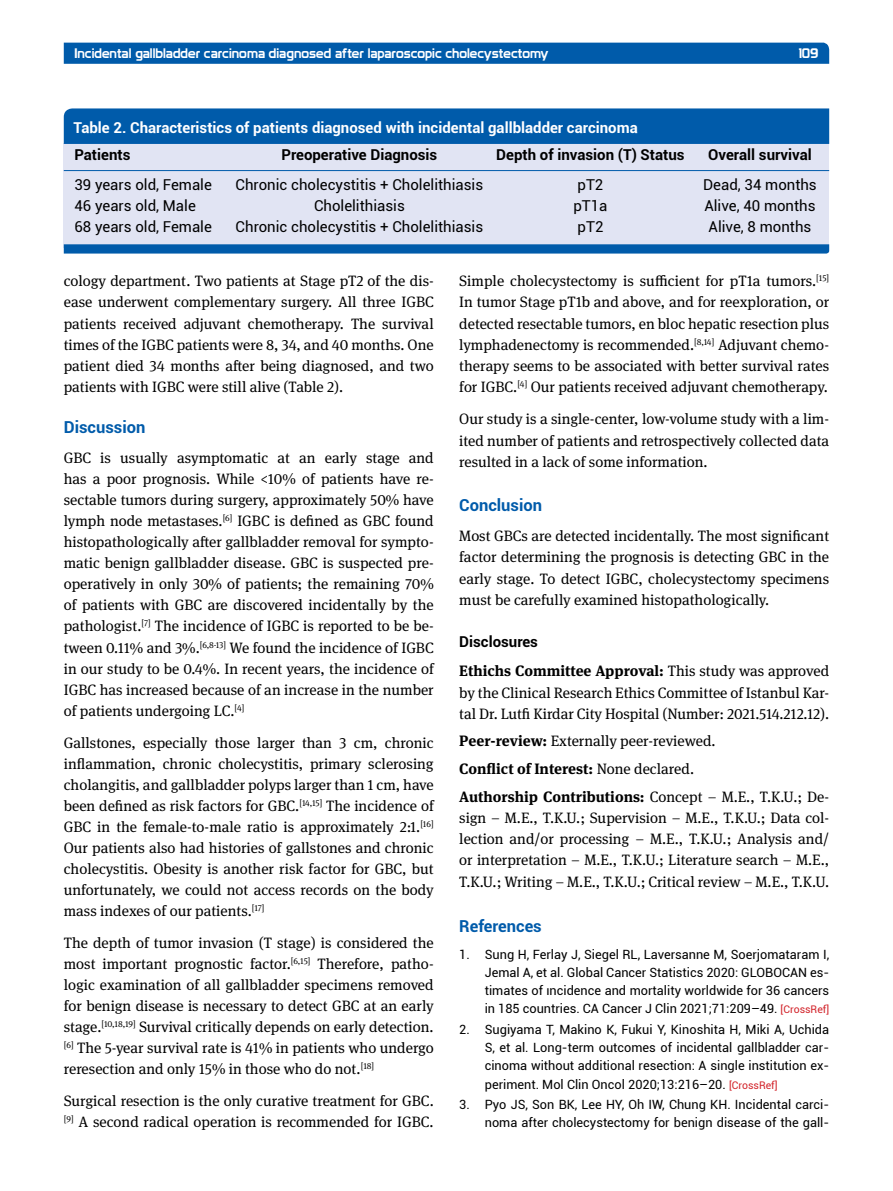
<style>
.page{position:relative;width:893px;height:1191px;background:#fff}
.page>*{position:absolute;margin:0;border:0;box-sizing:border-box;transform-origin:0 0}
.t1{font:700 16.5px "Roboto";color:#005baa}
.t2{font:15px/21px "DG Meta Serif Science";color:#000;text-align:justify}
.t3{font:15px "Roboto";color:#000}
.t4{font:700 15px "Roboto";color:#000}
.t5{font:700 15px "Roboto";color:#fff}
.t6{font:13.5px "Prototype";color:#fff}
.t7{font:12.75px/18.3px "Roboto";color:#000;text-align:justify}
.s1{font-weight:700}
.s2{font-size:10.5px;color:#d2232a}
</style>
<div class="page">
<div style="left:64px;top:43px;width:765px;height:21px;background:#005baa"></div>
<div style="left:64px;top:143px;width:765px;height:105px;background:#e1e4f3"></div>
<div style="left:64px;top:108px;width:765px;height:36px;background:#005baa"></div>
<svg style="left:64px;top:244px;width:765px;height:9px;background:#085fac"></svg>
<hr style="left:64px;top:170px;width:765px;height:1px;background:#005baa">
<p class="t6" style="left:74px;top:45px;width:475px">Incidental gallbladder carcinoma diagnosed after laparoscopic cholecystectomy</p>
<p class="t6" style="left:799px;top:45px;width:21px">109</p>
<p class="t5" style="left:73px;top:117px;width:566px">Table 2. Characteristics of patients diagnosed with incidental gallbladder carcinoma</p>
<p class="t4" style="left:74px;top:144px;width:58px">Patients</p>
<p class="t4" style="left:281px;top:144px;width:157px">Preoperative Diagnosis</p>
<p class="t4" style="left:496px;top:144px;width:190px">Depth of invasion (T) Status</p>
<p class="t4" style="left:708px;top:144px;width:105px">Overall survival</p>
<p class="t3" style="left:74px;top:174px;width:139px">39 years old, Female</p>
<p class="t3" style="left:236px;top:174px;width:249px">Chronic cholecystitis + Cholelithiasis</p>
<p class="t3" style="left:577px;top:174px;width:27px">pT2</p>
<p class="t3" style="left:703px;top:174px;width:115px">Dead, 34 months</p>
<p class="t3" style="left:74px;top:195px;width:123px">46 years old, Male</p>
<p class="t3" style="left:314px;top:195px;width:92px">Cholelithiasis</p>
<p class="t3" style="left:573px;top:195px;width:36px">pT1a</p>
<p class="t3" style="left:704px;top:195px;width:113px">Alive, 40 months</p>
<p class="t3" style="left:74px;top:216px;width:139px">68 years old, Female</p>
<p class="t3" style="left:236px;top:216px;width:249px">Chronic cholecystitis + Cholelithiasis</p>
<p class="t3" style="left:577px;top:216px;width:27px">pT2</p>
<p class="t3" style="left:709px;top:216px;width:104px">Alive, 8 months</p>
<p class="t2" style="left:64px;top:270px;width:371px">cology department. Two patients at Stage pT2 of the dis&shy;ease underwent complementary surgery. All three IGBC patients received adjuvant chemotherapy. The survival times of the IGBC patients were 8, 34, and 40 months. One patient died 34 months after being diagnosed, and two patients with IGBC were still alive (Table 2).</p>
<p class="t1" style="left:64px;top:416px;width:83px">Discussion</p>
<p class="t2" style="left:64px;top:447px;width:371px">GBC is usually asymptomatic at an early stage and has a poor prognosis. While &lt;10% of patients have re&shy;sectable tumors during surgery, approximately 50% have lymph node metastases.<sup>[6]</sup> IGBC is defined as GBC found histopathologically after gallbladder removal for sympto&shy;matic benign gallbladder disease. GBC is suspected pre&shy;operatively in only 30% of patients; the remaining 70% of patients with GBC are discovered incidentally by the pathologist.<sup>[7]</sup> The incidence of IGBC is reported to be be&shy;tween 0.11% and 3%.<sup>[6,8-13]</sup> We found the incidence of IGBC in our study to be 0.4%. In recent years, the incidence of IGBC has increased because of an increase in the number of patients undergoing LC.<sup>[4]</sup></p>
<p class="t2" style="left:64px;top:731px;width:371px">Gallstones, especially those larger than 3 cm, chronic inflammation, chronic cholecystitis, primary sclerosing cholangitis, and gallbladder polyps larger than 1 cm, have been defined as risk factors for GBC.<sup>[14,15]</sup> The incidence of GBC in the female-to-male ratio is approximately 2:1.<sup>[16] </sup>Our patients also had histories of gallstones and chronic cholecystitis. Obesity is another risk factor for GBC, but unfortunately, we could not access records on the body mass indexes of our patients.<sup>[17]</sup></p>
<p class="t2" style="left:64px;top:932px;width:371px">The depth of tumor invasion (T stage) is considered the most important prognostic factor.<sup>[6,15]</sup> Therefore, patho&shy;logic examination of all gallbladder specimens removed for benign disease is necessary to detect GBC at an early stage.<sup>[10,18,19]</sup> Survival critically depends on early detection. <sup>[6]</sup> The 5-year survival rate is 41% in patients who undergo reresection and only 15% in those who do not.<sup>[18]</sup></p>
<p class="t2" style="left:64px;top:1090px;width:371px">Surgical resection is the only curative treatment for GBC. <sup>[9]</sup> A second radical operation is recommended for IGBC.</p>
<p class="t2" style="left:459px;top:270px;width:371px">Simple cholecystectomy is sufficient for pT1a tumors.<sup>[15] </sup>In tumor Stage pT1b and above, and for reexploration, or detected resectable tumors, en bloc hepatic resection plus lymphadenectomy is recommended.<sup>[8,14]</sup> Adjuvant chemo&shy;therapy seems to be associated with better survival rates for IGBC.<sup>[4]</sup> Our patients received adjuvant chemotherapy.</p>
<p class="t2" style="left:459px;top:408px;width:371px">Our study is a single-center, low-volume study with a lim&shy;ited number of patients and retrospectively collected data resulted in a lack of some information.</p>
<p class="t1" style="left:459px;top:494px;width:84px">Conclusion</p>
<p class="t2" style="left:459px;top:525px;width:371px">Most GBCs are detected incidentally. The most significant factor determining the prognosis is detecting GBC in the early stage. To detect IGBC, cholecystectomy specimens must be carefully examined histopathologically.</p>
<p class="t4" style="left:459px;top:630px;width:80px">Disclosures</p>
<p class="t2" style="left:459px;top:660px;width:371px"><span class="s1">Ethichs Committee Approval:</span> This study was approved by the Clinical Research Ethics Committee of Istanbul Kar&shy;tal Dr. Lutfi Kirdar City Hospital (Number: 2021.514.212.12).</p>
<p class="t2" style="left:459px;top:727px;width:371px;line-height:27.6px;text-align:left"><span class="s1">Peer-review:</span> Externally peer-reviewed.<br><span class="s1">Conflict of Interest:</span> None declared.<br><span class="s1">Authorship Contributions:</span> Concept – M.E., T.K.U.; De-</p>
<p class="t2" style="left:459px;top:806px;width:371px">sign – M.E., T.K.U.; Supervision – M.E., T.K.U.; Data col&shy;lection and/or processing – M.E., T.K.U.; Analysis and/ or interpretation – M.E., T.K.U.; Literature search – M.E., T.K.U.; Writing – M.E., T.K.U.; Critical review – M.E., T.K.U.</p>
<p class="t1" style="left:459px;top:914px;width:84px">References</p>
<p class="t7" style="left:485px;top:944px;width:346px;text-indent:-26px">1. Sung H, Ferlay J, Siegel RL, Laversanne M, Soerjomataram I, Jemal A, et al. Global Cancer Statistics 2020: GLOBOCAN es&shy;timates of ıncidence and mortality worldwide for 36 cancers in 185 countries. CA Cancer J Clin 2021;71:209–49. <span class="s2">[CrossRef]</span></p>
<p class="t7" style="left:485px;top:1019px;width:346px;text-indent:-26px">2. Sugiyama T, Makino K, Fukui Y, Kinoshita H, Miki A, Uchida S, et al. Long-term outcomes of incidental gallbladder car&shy;cinoma without additional resection: A single institution ex&shy;periment. Mol Clin Oncol 2020;13:216–20. <span class="s2">[CrossRef]</span></p>
<p class="t7" style="left:459px;top:1094px;width:371px;text-align:right">3. Pyo JS, Son BK, Lee HY, Oh IW, Chung KH. Incidental carci&shy;noma after cholecystectomy for benign disease of the gall-</p>
</div>
